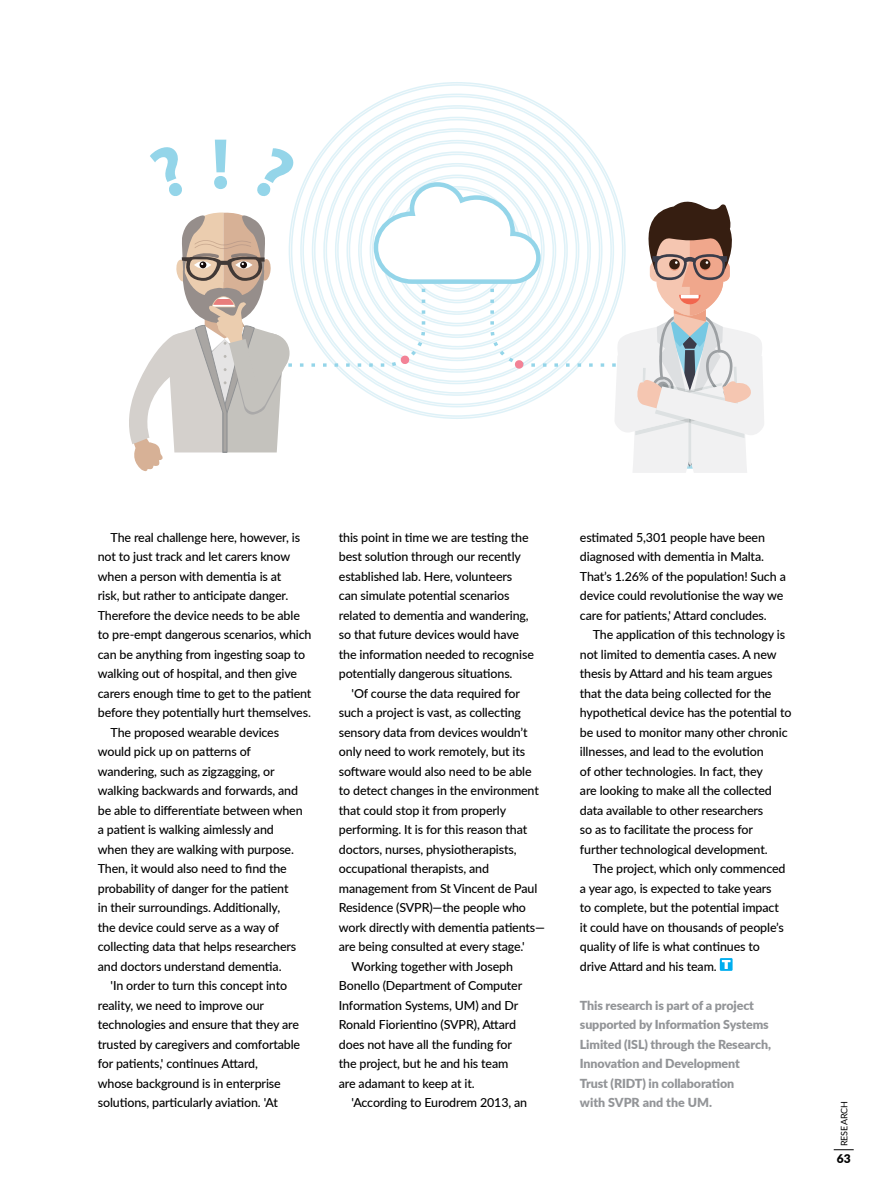
<style>
.page{position:relative;width:872px;height:1191px;background:#fff}
.page>*{position:absolute;margin:0;border:0;box-sizing:border-box;transform-origin:0 0}
.t1{font:500 12.45px/19.5px "Lato";letter-spacing:-.01em;color:#000}
.t2{font:900 12.45px/19.5px "Lato";letter-spacing:-.01em;color:#939598}
.t3{font:900 12px "Lato";color:#000}
.t4{font:9px "Lato";color:#000}
</style>
<div class="page">
<svg style="left:375px;top:93px;width:165px;height:11px"></svg>
<svg style="left:356px;top:104px;width:202px;height:12px"></svg>
<svg style="left:330px;top:116px;width:254px;height:24px"></svg>
<svg style="left:334px;top:127px;width:246px;height:13px"></svg>
<svg style="left:720px;top:958px;width:12px;height:13px"></svg>
<svg style="left:129px;top:140px;width:635px;height:333px"></svg>
<svg style="left:833px;top:1149px;width:20px;height:1px"></svg>
<p class="t1" style="left:111px;top:527px;width:191px">The real challenge here, however, is</p>
<p class="t1" style="left:98px;top:546px;width:194px">not to just track and let carers know</p>
<p class="t1" style="left:98px;top:566px;width:185px">when a person with dementia is at</p>
<p class="t1" style="left:98px;top:585px;width:192px">risk, but rather to anticipate danger.</p>
<p class="t1" style="left:98px;top:605px;width:204px">Therefore the device needs to be able</p>
<p class="t1" style="left:98px;top:624px;width:215px">to pre-empt dangerous scenarios, which</p>
<p class="t1" style="left:98px;top:644px;width:209px">can be anything from ingesting soap to</p>
<p class="t1" style="left:98px;top:663px;width:201px">walking out of hospital, and then give</p>
<p class="t1" style="left:98px;top:683px;width:215px">carers enough time to get to the patient</p>
<p class="t1" style="left:98px;top:702px;width:215px">before they potentially hurt themselves.</p>
<p class="t1" style="left:111px;top:722px;width:170px">The proposed wearable devices</p>
<p class="t1" style="left:98px;top:741px;width:155px">would pick up on patterns of</p>
<p class="t1" style="left:98px;top:761px;width:178px">wandering, such as zigzagging, or</p>
<p class="t1" style="left:98px;top:780px;width:202px">walking backwards and forwards, and</p>
<p class="t1" style="left:98px;top:800px;width:206px">be able to differentiate between when</p>
<p class="t1" style="left:98px;top:819px;width:177px">a patient is walking aimlessly and</p>
<p class="t1" style="left:98px;top:839px;width:198px">when they are walking with purpose.</p>
<p class="t1" style="left:98px;top:858px;width:190px">Then, it would also need to find the</p>
<p class="t1" style="left:98px;top:878px;width:192px">probability of danger for the patient</p>
<p class="t1" style="left:98px;top:897px;width:184px">in their surroundings. Additionally,</p>
<p class="t1" style="left:98px;top:917px;width:183px">the device could serve as a way of</p>
<p class="t1" style="left:98px;top:936px;width:200px">collecting data that helps researchers</p>
<p class="t1" style="left:98px;top:956px;width:185px">and doctors understand dementia.</p>
<p class="t1" style="left:111px;top:975px;width:178px">'In order to turn this concept into</p>
<p class="t1" style="left:98px;top:995px;width:168px">reality, we need to improve our</p>
<p class="t1" style="left:98px;top:1014px;width:203px">technologies and ensure that they are</p>
<p class="t1" style="left:98px;top:1034px;width:204px">trusted by caregivers and comfortable</p>
<p class="t1" style="left:98px;top:1053px;width:162px">for patients,' continues Attard,</p>
<p class="t1" style="left:98px;top:1073px;width:184px">whose background is in enterprise</p>
<p class="t1" style="left:98px;top:1092px;width:182px">solutions, particularly aviation. 'At</p>
<p class="t1" style="left:339px;top:527px;width:196px">this point in time we are testing the best solution through our recently established lab. Here, volunteers can simulate potential scenarios related to dementia and wandering, so that future devices would have the information needed to recognise potentially dangerous situations.</p>
<p class="t1" style="left:351px;top:683px;width:170px">'Of course the data required for</p>
<p class="t1" style="left:339px;top:702px;width:184px">such a project is vast, as collecting</p>
<p class="t1" style="left:339px;top:722px;width:190px">sensory data from devices wouldn’t</p>
<p class="t1" style="left:339px;top:741px;width:188px">only need to work remotely, but its</p>
<p class="t1" style="left:339px;top:761px;width:194px">software would also need to be able</p>
<p class="t1" style="left:339px;top:780px;width:201px">to detect changes in the environment</p>
<p class="t1" style="left:339px;top:800px;width:169px">that could stop it from properly</p>
<p class="t1" style="left:339px;top:819px;width:190px">performing. It is for this reason that</p>
<p class="t1" style="left:339px;top:839px;width:179px">doctors, nurses, physiotherapists,</p>
<p class="t1" style="left:339px;top:858px;width:152px">occupational therapists, and</p>
<p class="t1" style="left:339px;top:878px;width:200px">management from St Vincent de Paul</p>
<p class="t1" style="left:339px;top:897px;width:189px">Residence (SVPR)—the people who</p>
<p class="t1" style="left:339px;top:917px;width:208px">work directly with dementia patients—</p>
<p class="t1" style="left:339px;top:936px;width:187px">are being consulted at every stage.'</p>
<p class="t1" style="left:351px;top:956px;width:163px">Working together with Joseph</p>
<p class="t1" style="left:339px;top:975px;width:185px">Bonello (Department of Computer</p>
<p class="t1" style="left:339px;top:995px;width:181px">Information Systems, UM) and Dr</p>
<p class="t1" style="left:339px;top:1014px;width:179px">Ronald Fiorientino (SVPR), Attard</p>
<p class="t1" style="left:339px;top:1034px;width:175px">does not have all the funding for</p>
<p class="t1" style="left:339px;top:1053px;width:171px">the project, but he and his team</p>
<p class="t1" style="left:339px;top:1073px;width:137px">are adamant to keep at it.</p>
<p class="t1" style="left:351px;top:1092px;width:177px">'According to Eurodrem 2013, an</p>
<p class="t1" style="left:580px;top:526px;width:207px">estimated 5,301 people have been diagnosed with dementia in Malta.<br>That’s 1.26% of the population! Such a device could revolutionise the way we care for patients,' Attard concludes.</p>
<p class="t1" style="left:580px;top:624px;width:213px;text-indent:13px">The application of this technology is not limited to dementia cases. A new thesis by Attard and his team argues that the data being collected for the hypothetical device has the potential to be used to monitor many other chronic illnesses, and lead to the evolution<br>of other technologies. In fact, they<br>are looking to make all the collected data available to other researchers<br>so as to facilitate the process for further technological development.</p>
<p class="t1" style="left:580px;top:858px;width:207px;text-indent:13px">The project, which only commenced a year ago, is expected to take years to complete, but the potential impact it could have on thousands of people’s quality of life is what continues to drive Attard and his team.</p>
<p class="t2" style="left:580px;top:995px;width:193px">This research is part of a project supported by Information Systems<br>Limited (ISL) through the Research,<br>Innovation and Development<br>Trust (RIDT) in collaboration<br>with SVPR and the UM.</p>
<p class="t4" style="left:837px;top:1146px;width:45px;rotate:-90deg">Research</p>
<p class="t3" style="left:836px;top:1149px;width:15px">63</p>
</div>
